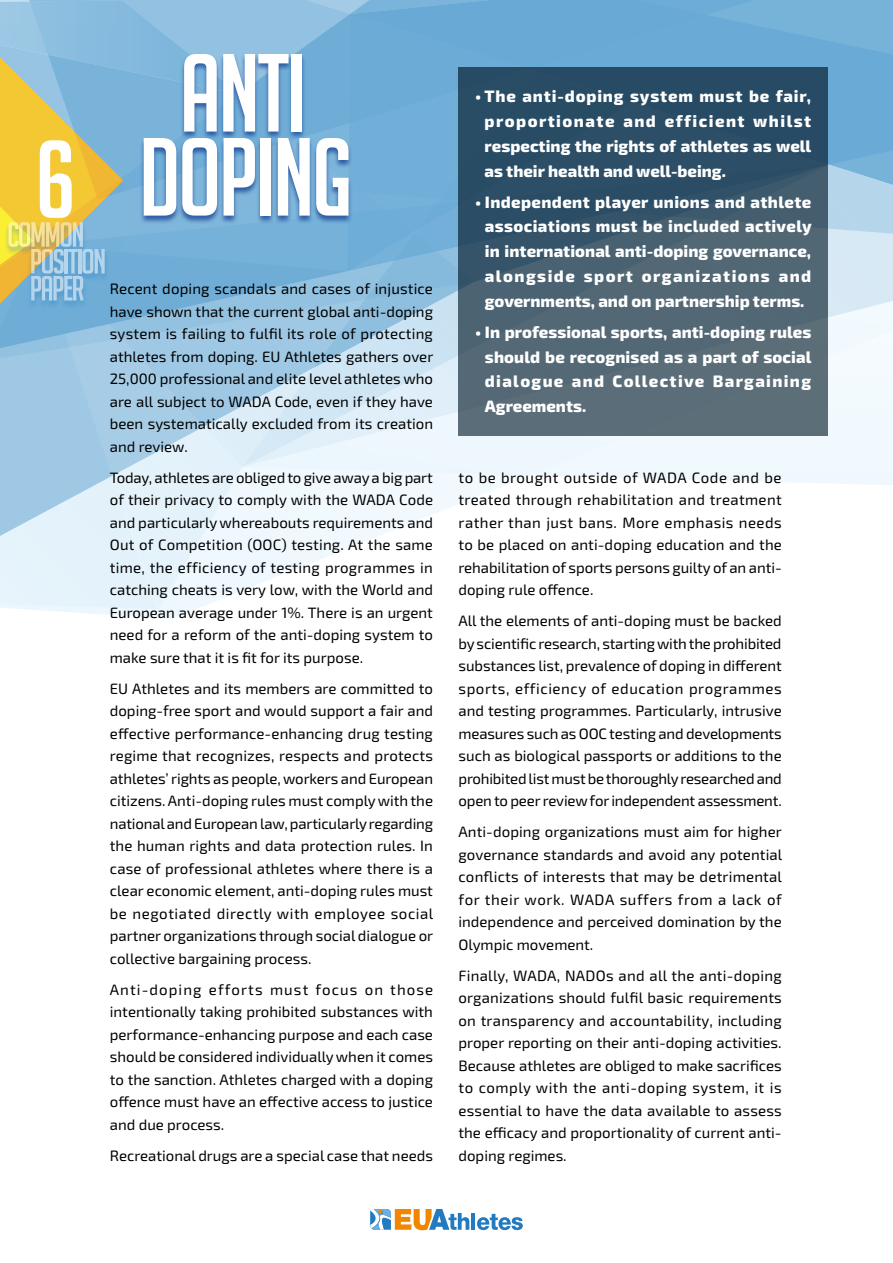
<style>
.page{position:relative;width:893px;height:1263px;background:#fff}
.page>*{position:absolute;margin:0;border:0;box-sizing:border-box;transform-origin:0 0}
.t1{font:108px/84px "Big Noodle Titling";letter-spacing:-.025em;color:#fff}
.t2{font:800 16.5px/24.8px "Exo 2.0";letter-spacing:.01em;color:#fff;text-align:justify}
.t3{font:15px/22.5px "Exo 2.0";color:#000;text-align:justify}
</style>
<div class="page">
<hr style="left:472px;top:1213px;width:3px;height:17px;background:#227bc0">
<svg style="left:477px;top:1214px;width:46px;height:16px"></svg>
<svg style="left:370px;top:1209px;width:99px;height:21px"></svg>
<svg style="left:0;top:335px;width:440px;height:284px"></svg>
<svg style="left:242px;top:335px;width:651px;height:176px"></svg>
<div style="left:458px;top:67px;width:370px;height:369px;background:#5a6d78"></div>
<svg style="left:0;top:0;width:893px;height:335px;background:#6a93ab"></svg>
<h1 class="t1" style="left:35px;top:51px;width:319px;text-indent:145px">ANTI<br>6 DOPING</h1>
<p class="t3" style="left:110px;top:278px;width:325px">Recent doping scandals and cases of injustice have shown that the current global anti-doping system is failing to fulfil its role of protecting athletes from doping. EU Athletes gathers over 25,000 professional and elite level athletes who are all subject to WADA Code, even if they have been systematically excluded from its creation and review.</p>
<p class="t3" style="left:110px;top:467px;width:325px">Today, athletes are obliged to give away a big part of their privacy to comply with the WADA Code and particularly whereabouts requirements and Out of Competition (OOC) testing. At the same time, the efficiency of testing programmes in catching cheats is very low, with the World and European average under 1%. There is an urgent need for a reform of the anti-doping system to make sure that it is fit for its purpose.</p>
<p class="t3" style="left:110px;top:678px;width:325px">EU Athletes and its members are committed to doping-free sport and would support a fair and effective performance-enhancing drug testing regime that recognizes, respects and protects athletes’ rights as people, workers and European citizens. Anti-doping rules must comply with the national and European law, particularly regarding the human rights and data protection rules. In case of professional athletes where there is a clear economic element, anti-doping rules must be negotiated directly with employee social partner organizations through social dialogue or collective bargaining process.</p>
<p class="t3" style="left:110px;top:979px;width:325px">Anti-doping efforts must focus on those intentionally taking prohibited substances with performance-enhancing purpose and each case should be considered individually when it comes to the sanction. Athletes charged with a doping offence must have an effective access to justice and due process.</p>
<p class="t3" style="left:110px;top:1145px;width:325px">Recreational drugs are a special case that needs</p>
<p class="t2" style="left:485px;top:85px;width:328px;text-indent:-9px">• The anti-doping system must be fair, proportionate and efficient whilst respecting the rights of athletes as well as their health and well-being.</p>
<p class="t2" style="left:475px;top:190px;width:338px;text-align:center">• Independent player unions and athlete associations must be included actively in international anti-doping governance, alongside sport organizations and governments, and on partnership terms.</p>
<p class="t2" style="left:485px;top:320px;width:328px;text-indent:-10px">• In professional sports, anti-doping rules should be recognised as a part of social dialogue and Collective Bargaining Agreements.</p>
<p class="t3" style="left:459px;top:467px;width:325px">to be brought outside of WADA Code and be treated through rehabilitation and treatment rather than just bans. More emphasis needs to be placed on anti-doping education and the rehabilitation of sports persons guilty of an anti&shy;doping rule offence.</p>
<p class="t3" style="left:459px;top:610px;width:325px">All the elements of anti-doping must be backed by scientific research, starting with the prohibited substances list, prevalence of doping in different sports, efficiency of education programmes and testing programmes. Particularly, intrusive measures such as OOC testing and developments such as biological passports or additions to the prohibited list must be thoroughly researched and open to peer review for independent assessment.</p>
<p class="t3" style="left:459px;top:821px;width:325px">Anti-doping organizations must aim for higher governance standards and avoid any potential conflicts of interests that may be detrimental for their work. WADA suffers from a lack of independence and perceived domination by the Olympic movement.</p>
<p class="t3" style="left:459px;top:965px;width:325px">Finally, WADA, NADOs and all the anti-doping organizations should fulfil basic requirements on transparency and accountability, including proper reporting on their anti-doping activities.<br>Because athletes are obliged to make sacrifices to comply with the anti-doping system, it is essential to have the data available to assess the efficacy and proportionality of current anti&shy;doping regimes.</p>
</div>
